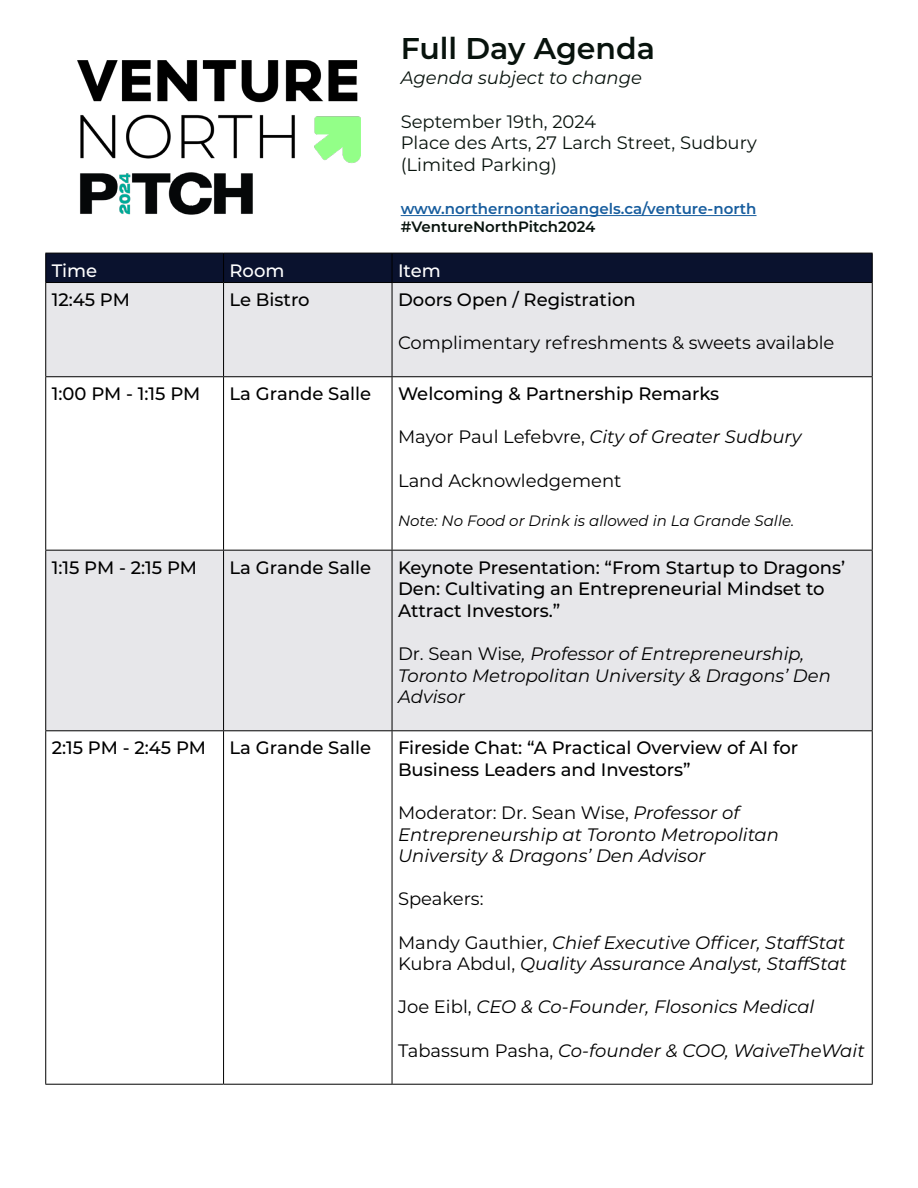
<style>
.page{position:relative;width:918px;height:1188px;background:#fff}
.page>*{position:absolute;margin:0;border:0;box-sizing:border-box;transform-origin:0 0}
.t1{font:600 30px "Montserrat";color:#08130d}
.t2{font:italic 18px/21.6px "Montserrat";color:#000}
.t3{font:500 18px/21.6px "Montserrat";color:#000}
.t4{font:18px "Montserrat";color:#000}
.t5{font:18px "Montserrat";color:#08130d}
.t6{font:italic 18px "Montserrat";color:#08130d}
.t7{font:500 18px "Montserrat";color:#fff}
.t8{font:italic 15px "Montserrat";color:#000}
.t9{font:600 15px "Montserrat";color:#175d9e}
.t10{font:600 15px "Montserrat";color:#08130d}
.s1{font-style:normal}
</style>
<div class="page">
<img style="left:77px;top:60px;width:284px;height:155px">
<hr style="left:401px;top:215px;width:356px;height:1px;background:#175d9e">
<svg style="left:46px;top:283px;width:826px;height:447px;fill:#e7e7ea"></svg>
<div style="left:45px;top:253px;width:828px;height:29px;background:#0a122e"></div>
<hr style="left:45px;top:282px;width:179px;height:1px;background:#000">
<hr style="left:45px;top:283px;width:1px;height:93px;background:#000">
<hr style="left:224px;top:282px;width:168px;height:1px;background:#000">
<hr style="left:223px;top:283px;width:1px;height:93px;background:#000">
<hr style="left:392px;top:282px;width:481px;height:1px;background:#000">
<hr style="left:392px;top:283px;width:1px;height:93px;background:#000">
<hr style="left:872px;top:283px;width:1px;height:93px;background:#000">
<hr style="left:45px;top:376px;width:179px;height:1px;background:#000">
<hr style="left:45px;top:377px;width:1px;height:173px;background:#000">
<hr style="left:224px;top:376px;width:168px;height:1px;background:#000">
<hr style="left:223px;top:377px;width:1px;height:173px;background:#000">
<hr style="left:392px;top:376px;width:481px;height:1px;background:#000">
<hr style="left:392px;top:377px;width:1px;height:173px;background:#000">
<hr style="left:872px;top:377px;width:1px;height:173px;background:#000">
<hr style="left:45px;top:550px;width:179px;height:1px;background:#000">
<hr style="left:45px;top:551px;width:1px;height:179px;background:#000">
<hr style="left:224px;top:550px;width:168px;height:1px;background:#000">
<hr style="left:223px;top:551px;width:1px;height:179px;background:#000">
<hr style="left:392px;top:550px;width:481px;height:1px;background:#000">
<hr style="left:392px;top:551px;width:1px;height:179px;background:#000">
<hr style="left:872px;top:551px;width:1px;height:179px;background:#000">
<hr style="left:45px;top:730px;width:179px;height:1px;background:#000">
<hr style="left:45px;top:731px;width:1px;height:353px;background:#000">
<hr style="left:224px;top:730px;width:168px;height:1px;background:#000">
<hr style="left:223px;top:731px;width:1px;height:353px;background:#000">
<hr style="left:392px;top:730px;width:481px;height:1px;background:#000">
<hr style="left:392px;top:731px;width:1px;height:353px;background:#000">
<hr style="left:872px;top:731px;width:1px;height:353px;background:#000">
<hr style="left:45px;top:1084px;width:179px;height:1px;background:#000">
<hr style="left:224px;top:1084px;width:168px;height:1px;background:#000">
<hr style="left:392px;top:1084px;width:481px;height:1px;background:#000">
<p class="t1" style="left:401px;top:27px;width:256px">Full Day Agenda</p>
<p class="t6" style="left:401px;top:66px;width:243px">Agenda subject to change</p>
<p class="t5" style="left:401px;top:109px;width:197px">September 19th, 2024</p>
<p class="t5" style="left:401px;top:131px;width:358px">Place des Arts, 27 Larch Street, Sudbury</p>
<p class="t5" style="left:401px;top:152px;width:158px">(Limited Parking)</p>
<p class="t9" style="left:401px;top:198px;width:357px">www.northernontarioangels.ca/venture-north</p>
<p class="t10" style="left:401px;top:216px;width:196px">#VentureNorthPitch2024</p>
<p class="t7" style="left:52px;top:258px;width:47px">Time</p>
<p class="t7" style="left:230px;top:258px;width:56px">Room</p>
<p class="t7" style="left:398px;top:258px;width:44px">Item</p>
<p class="t3" style="left:52px;top:288px;width:80px">12:45 PM</p>
<p class="t3" style="left:230px;top:288px;width:82px">Le Bistro</p>
<p class="t3" style="left:398px;top:288px;width:239px">Doors Open / Registration</p>
<p class="t4" style="left:398px;top:330px;width:438px">Complimentary refreshments &amp; sweets available</p>
<p class="t3" style="left:52px;top:382px;width:150px">1:00 PM - 1:15 PM</p>
<p class="t3" style="left:230px;top:382px;width:143px">La Grande Salle</p>
<p class="t3" style="left:398px;top:382px;width:323px">Welcoming &amp; Partnership Remarks</p>
<p class="t2" style="left:398px;top:426px;width:405px"><span class="s1">Mayor Paul Lefebvre,</span> City of Greater Sudbury</p>
<p class="t4" style="left:398px;top:468px;width:225px">Land Acknowledgement</p>
<p class="t8" style="left:398px;top:511px;width:398px">Note: No Food or Drink is allowed in La Grande Salle.</p>
<p class="t3" style="left:52px;top:556px;width:147px">1:15 PM - 2:15 PM</p>
<p class="t3" style="left:230px;top:556px;width:143px">La Grande Salle</p>
<p class="t3" style="left:398px;top:556px;width:449px">Keynote Presentation: “From Startup to Dragons’<br>Den: Cultivating an Entrepreneurial Mindset to<br>Attract Investors.”</p>
<p class="t2" style="left:398px;top:642px;width:434px"><span class="s1">Dr. Sean Wise</span>, Professor of Entrepreneurship,<br>Toronto Metropolitan University &amp; Dragons’ Den<br>Advisor</p>
<p class="t3" style="left:52px;top:736px;width:156px">2:15 PM - 2:45 PM</p>
<p class="t3" style="left:230px;top:736px;width:143px">La Grande Salle</p>
<p class="t3" style="left:398px;top:736px;width:402px">Fireside Chat: “A Practical Overview of AI for<br>Business Leaders and Investors”</p>
<p class="t2" style="left:398px;top:801px;width:383px"><span class="s1">Moderator: Dr. Sean Wise,</span> Professor of<br>Entrepreneurship at Toronto Metropolitan<br>University &amp; Dragons’ Den Advisor</p>
<p class="t4" style="left:398px;top:887px;width:87px">Speakers:</p>
<p class="t2" style="left:398px;top:931px;width:449px"><span class="s1">Mandy Gauthier,</span> Chief Executive Officer, StaffStat</p>
<p class="t2" style="left:398px;top:952px;width:450px"><span class="s1">Kubra Abdul,</span> Quality Assurance Analyst, StaffStat</p>
<p class="t2" style="left:398px;top:996px;width:418px"><span class="s1">Joe Eibl,</span> CEO &amp; Co-Founder, Flosonics Medical</p>
<p class="t2" style="left:398px;top:1039px;width:468px"><span class="s1">Tabassum Pasha,</span> Co-founder &amp; COO, WaiveTheWait</p>
</div>
